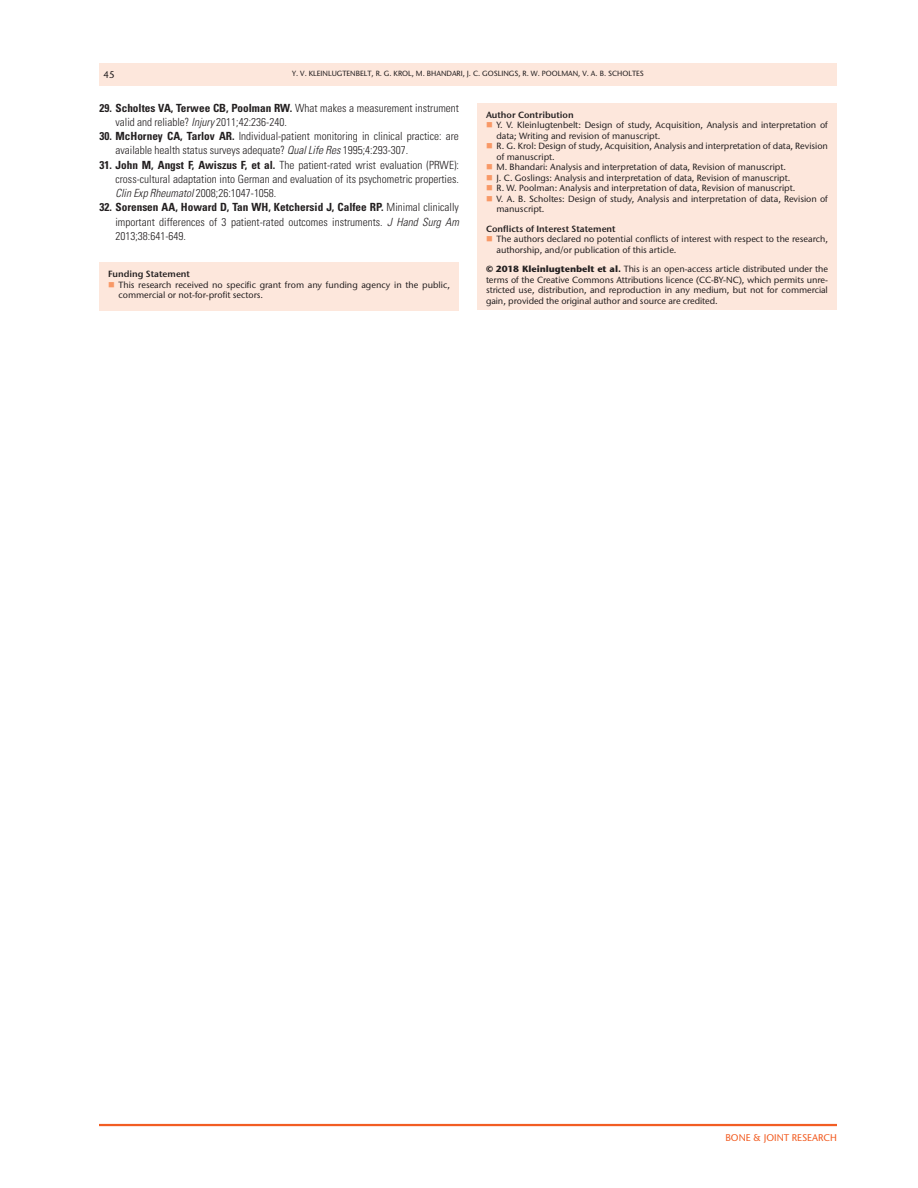
<style>
.page{position:relative;width:918px;height:1188px;background:#fff}
.page>*{position:absolute;margin:0;border:0;box-sizing:border-box;transform-origin:0 0}
.t1{font:300 condensed 11.25px/14.2px "Univers LT Std";color:#231f20}
.t2{font:500 9.75px "Stone Sans ITC Pro";color:#f25d23}
.t3{font:500 9.75px "Stone Sans ITC Pro";color:#231f20}
.t4{font:500 9px/10.5px "Stone Sans ITC Pro";color:#231f20}
.t5{font:600 9px "Stone Sans ITC Pro";color:#231f20}
.t6{font:500 7.5px "Stone Sans ITC Pro";color:#231f20}
.s1{font-weight:700}
.s2{font-style:italic}
</style>
<div class="page">
<div style="left:99px;top:63px;width:738px;height:23px;background:#fde7dc"></div>
<hr style="left:99px;top:1124px;width:738px;height:2px;background:#f25d23">
<div style="left:99px;top:262px;width:360px;height:48px;background:#fde7dc"></div>
<div style="left:477px;top:104px;width:360px;height:206px;background:#fde7dc"></div>
<p class="t3" style="left:104px;top:68px;width:13px">45</p>
<p class="t6" style="left:292px;top:69px;width:353px">Y. V. Kleinlugtenbelt, R. G. Krol, M. Bhandari, J. C. Goslings, R. W. Poolman, V. A. B. Scholtes</p>
<p class="t1" style="left:115px;top:101px;width:345px;text-indent:-16px"><span class="s1">29. Scholtes VA, Terwee CB, Poolman RW.</span> What makes a measurement instrument valid and reliable? <span class="s2">Injury</span> 2011;42:236-240.</p>
<p class="t1" style="left:115px;top:129px;width:345px;text-indent:-16px"><span class="s1">30. McHorney CA, Tarlov AR.</span> Individual-patient monitoring in clinical practice: are available health status surveys adequate? <span class="s2">Qual Life Res</span> 1995;4:293-307.</p>
<p class="t1" style="left:115px;top:158px;width:345px;text-align:justify;text-indent:-16px"><span class="s1">31. John M, Angst F, Awiszus F, et al.</span> The patient-rated wrist evaluation (PRWE): cross-cultural adaptation into German and evaluation of its psychometric properties.<br><span class="s2">Clin Exp Rheumatol</span> 2008;26:1047-1058.</p>
<p class="t1" style="left:115px;top:200px;width:345px;text-align:justify;text-indent:-16px"><span class="s1">32. Sorensen AA, Howard D, Tan WH, Ketchersid J, Calfee RP.</span> Minimal clinically important differences of 3 patient-rated outcomes instruments. <span class="s2">J Hand Surg Am </span>2013;38:641-649.</p>
<p class="t5" style="left:108px;top:269px;width:84px">Funding Statement</p>
<p class="t4" style="left:119px;top:279px;width:333px">This research received no specific grant from any funding agency in the public, commercial or not-for-profit sectors.</p>
<p class="t5" style="left:486px;top:109px;width:89px">Author Contribution</p>
<p class="t4" style="left:497px;top:120px;width:333px">Y. V. Kleinlugtenbelt: Design of study, Acquisition, Analysis and interpretation of data; Writing and revision of manuscript.<br>R. G. Krol: Design of study, Acquisition, Analysis and interpretation of data, Revision of manuscript.<br>M. Bhandari: Analysis and interpretation of data, Revision of manuscript.<br>J. C. Goslings: Analysis and interpretation of data, Revision of manuscript.<br>R. W. Poolman: Analysis and interpretation of data, Revision of manuscript.<br>V. A. B. Scholtes: Design of study, Analysis and interpretation of data, Revision of manuscript.</p>
<p class="t5" style="left:486px;top:223px;width:131px">Conflicts of Interest Statement</p>
<p class="t4" style="left:497px;top:234px;width:333px">The authors declared no potential conflicts of interest with respect to the research, authorship, and/or publication of this article.</p>
<p class="t4" style="left:486px;top:264px;width:343px;text-align:justify"><span class="s1">© 2018 Kleinlugtenbelt et al.</span> This is an open-access article distributed under the terms of the Creative Commons Attributions licence (CC-BY-NC), which permits unre&shy;stricted use, distribution, and reproduction in any medium, but not for commercial gain, provided the original author and source are credited.</p>
<p class="t2" style="left:725px;top:1132px;width:8px">BONE</p>
<p class="t2" style="left:753px;top:1132px;width:20px">&amp; JOINT</p>
<p class="t2" style="left:792px;top:1132px;width:12px">RESEA</p>
<p class="t2" style="left:818px;top:1132px;width:19px">RCH</p>
</div>
